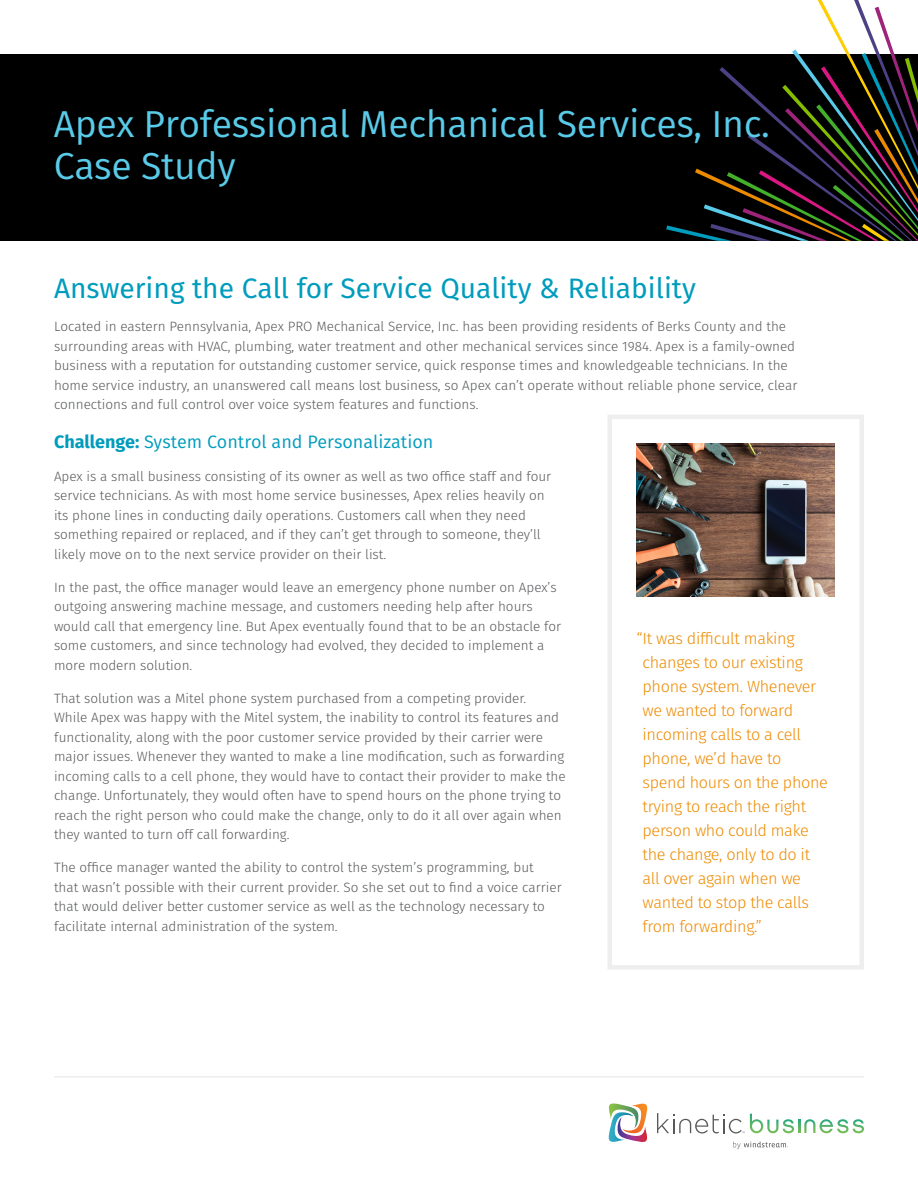
<style>
.page{position:relative;width:918px;height:1188px;background:#fff}
.page>*{position:absolute;margin:0;border:0;box-sizing:border-box;transform-origin:0 0}
.Headline{font:37.5px/42px "Fira Sans";letter-spacing:-.01em;color:#59cbe8}
.Body_Copy{font:28.2px "Fira Sans";color:#009cbd}
.Case_study_headline{font:18px "Fira Sans";color:#009cbd}
.Subhead{font:300 16.2px/24px "Fira Sans";letter-spacing:-.02em;color:#ed8b00}
.Body_Copy-2{font:300 13.5px/19.5px "Fira Sans";color:#58595b}
.s1{font-weight:700}
</style>
<div class="page">
<div style="left:0;top:54px;width:918px;height:187px;background:#000"></div>
<svg style="left:666px;top:0;width:252px;height:241px"></svg>
<img style="left:637px;top:444px;width:198px;height:152px">
<div style="left:608px;top:415px;width:256px;height:555px;border:4px solid #eeeeef"></div>
<hr style="left:54px;top:1076px;width:810px;height:2px;background:#eeeeef">
<svg style="left:608px;top:1104px;width:40px;height:38px"></svg>
<svg style="left:733px;top:1141px;width:55px;height:8px"></svg>
<svg style="left:657px;top:1113px;width:207px;height:20px"></svg>
<p class="Headline" style="left:54px;top:103px;width:718px">Apex Professional Mechanical Services, Inc.<br>Case Study</p>
<p class="Body_Copy" style="left:54px;top:269px;width:643px">Answering the Call for Service Quality &amp; Reliability</p>
<p class="Body_Copy-2" style="left:54px;top:317px;width:745px">Located in eastern Pennsylvania, Apex PRO Mechanical Service, Inc. has been providing residents of Berks County and the surrounding areas with HVAC, plumbing, water treatment and other mechanical services since 1984. Apex is a family-owned business with a reputation for outstanding customer service, quick response times and knowledgeable technicians. In the home service industry, an unanswered call means lost business, so Apex can’t operate without reliable phone service, clear connections and full control over voice system features and functions.</p>
<p class="Case_study_headline" style="left:54px;top:429px;width:381px"><span class="s1">Challenge:</span> System Control and Personalization</p>
<p class="Body_Copy-2" style="left:54px;top:466px;width:499px">Apex is a small business consisting of its owner as well as two office staff and four service technicians. As with most home service businesses, Apex relies heavily on its phone lines in conducting daily operations. Customers call when they need something repaired or replaced, and if they can’t get through to someone, they’ll likely move on to the next service provider on their list.</p>
<p class="Body_Copy-2" style="left:54px;top:577px;width:509px">In the past, the office manager would leave an emergency phone number on Apex’s outgoing answering machine message, and customers needing help after hours would call that emergency line. But Apex eventually found that to be an obstacle for some customers, and since technology had evolved, they decided to implement a more modern solution.</p>
<p class="Body_Copy-2" style="left:54px;top:688px;width:513px">That solution was a Mitel phone system purchased from a competing provider.<br>While Apex was happy with the Mitel system, the inability to control its features and functionality, along with the poor customer service provided by their carrier were major issues. Whenever they wanted to make a line modification, such as forwarding incoming calls to a cell phone, they would have to contact their provider to make the change. Unfortunately, they would often have to spend hours on the phone trying to reach the right person who could make the change, only to do it all over again when they wanted to turn off call forwarding.</p>
<p class="Body_Copy-2" style="left:54px;top:858px;width:509px">The office manager wanted the ability to control the system’s programming, but<br>that wasn’t possible with their current provider. So she set out to find a voice carrier that would deliver better customer service as well as the technology necessary to facilitate internal administration of the system.</p>
<p class="Subhead" style="left:643px;top:627px;width:187px;text-indent:-6px">“It was difficult making changes to our existing phone system. Whenever we wanted to forward incoming calls to a cell phone, we’d have to spend hours on the phone trying to reach the right person who could make the change, only to do it all over again when we wanted to stop the calls from forwarding.”</p>
</div>
